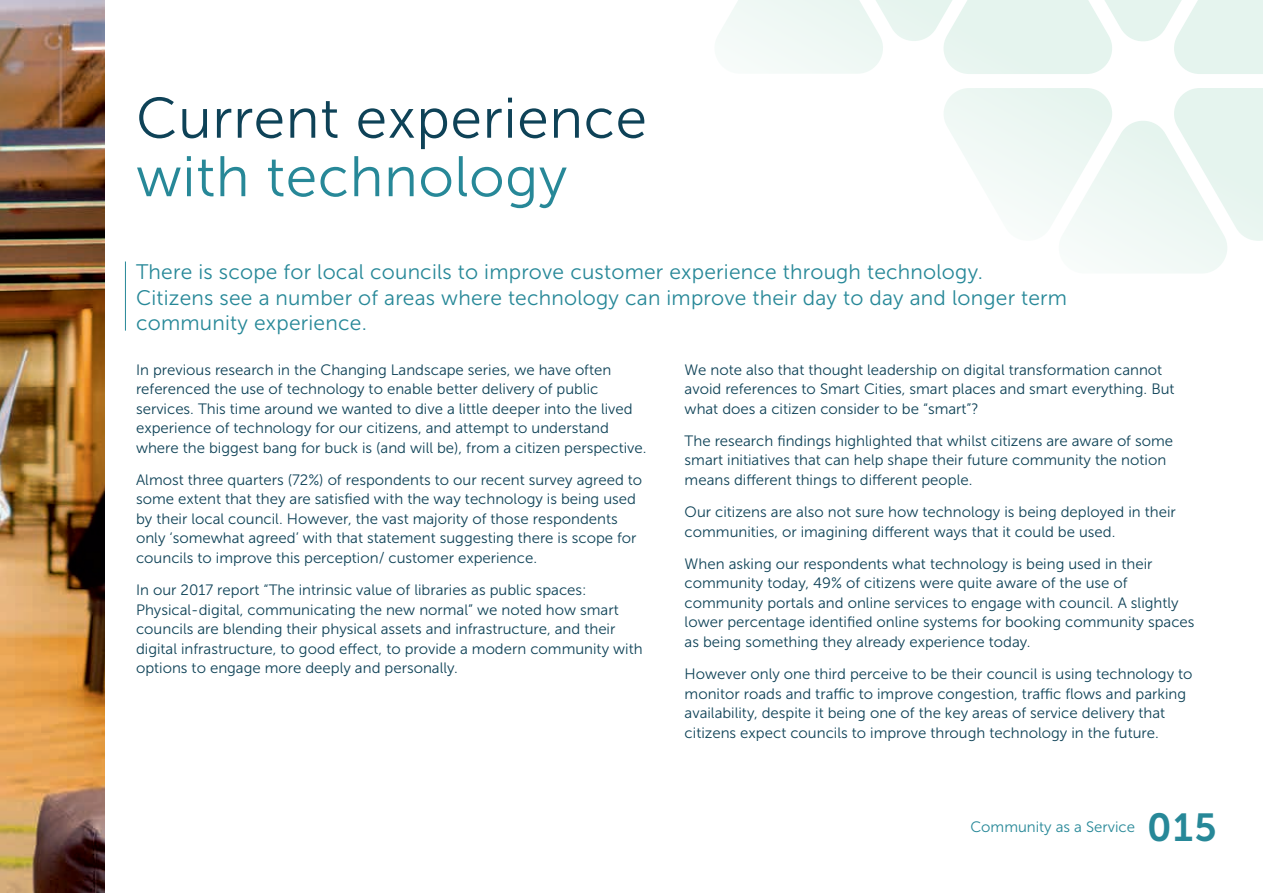
<style>
.page{position:relative;width:1263px;height:893px;background:#fff}
.page>*{position:absolute;margin:0;border:0;box-sizing:border-box;transform-origin:0 0}
.t1{font:57px "Museo Sans 300";letter-spacing:.01em;color:#0e4257}
.t2{font:57px "Museo Sans 300";letter-spacing:.01em;color:#278898}
.t3{font:39px "Museo Sans 700";color:#278898}
.t4{font:21px/25.5px "Museo Sans 300";letter-spacing:.01em;color:#278898}
.t5{font:15px/19.5px "Museo Sans 300";color:#0e4257}
.t6{font:15px "Museo Sans 300";color:#278898}
</style>
<div class="page">
<img style="left:0;top:409px;width:105px;height:484px">
<svg style="left:944px;top:88px;width:319px;height:185px"></svg>
<svg style="left:718px;top:0;width:545px;height:74px"></svg>
<img style="left:0;top:0;width:105px;height:409px">
<svg style="left:0;top:586px;width:63px;height:157px;background:#e5a65a"></svg>
<img style="left:0;top:415px;width:64px;height:157px">
<svg style="left:0;top:814px;width:64px;height:79px;background:#96734c"></svg>
<hr style="left:125px;top:261px;width:1px;height:70px;background:#278898">
<h1 class="t1" style="left:136px;top:87px;width:512px">Current experience</h1>
<h1 class="t2" style="left:136px;top:146px;width:433px">with technology</h1>
<h3 class="t4" style="left:136px;top:259px;width:933px">There is scope for local councils to improve customer experience through technology.<br>Citizens see a number of areas where technology can improve their day to day and longer term community experience.</h3>
<p class="t5" style="left:136px;top:360px;width:512px">In previous research in the Changing Landscape series, we have often referenced the use of technology to enable better delivery of public services. This time around we wanted to dive a little deeper into the lived experience of technology for our citizens, and attempt to understand where the biggest bang for buck is (and will be), from a citizen perspective.</p>
<p class="t5" style="left:136px;top:470px;width:508px">Almost three quarters (72%) of respondents to our recent survey agreed to some extent that they are satisfied with the way technology is being used by their local council. However, the vast majority of those respondents only ‘somewhat agreed’ with that statement suggesting there is scope for councils to improve this perception/ customer experience.</p>
<p class="t5" style="left:136px;top:580px;width:508px">In our 2017 report “The intrinsic value of libraries as public spaces:<br>Physical-digital, communicating the new normal” we noted how smart councils are blending their physical assets and infrastructure, and their digital infrastructure, to good effect, to provide a modern community with options to engage more deeply and personally.</p>
<p class="t5" style="left:685px;top:360px;width:491px">We note also that thought leadership on digital transformation cannot avoid references to Smart Cities, smart places and smart everything. But what does a citizen consider to be “smart”?</p>
<p class="t5" style="left:685px;top:431px;width:490px">The research findings highlighted that whilst citizens are aware of some smart initiatives that can help shape their future community the notion means different things to different people.</p>
<p class="t5" style="left:685px;top:502px;width:493px">Our citizens are also not sure how technology is being deployed in their communities, or imagining different ways that it could be used.</p>
<p class="t5" style="left:685px;top:554px;width:511px">When asking our respondents what technology is being used in their community today, 49% of citizens were quite aware of the use of community portals and online services to engage with council. A slightly lower percentage identified online systems for booking community spaces as being something they already experience today.</p>
<p class="t5" style="left:685px;top:664px;width:509px">However only one third perceive to be their council is using technology to monitor roads and traffic to improve congestion, traffic flows and parking availability, despite it being one of the key areas of service delivery that citizens expect councils to improve through technology in the future.</p>
<p class="t6" style="left:970px;top:818px;width:166px">Community as a Service</p>
<h2 class="t3" style="left:1147px;top:805px;width:71px">015</h2>
</div>
